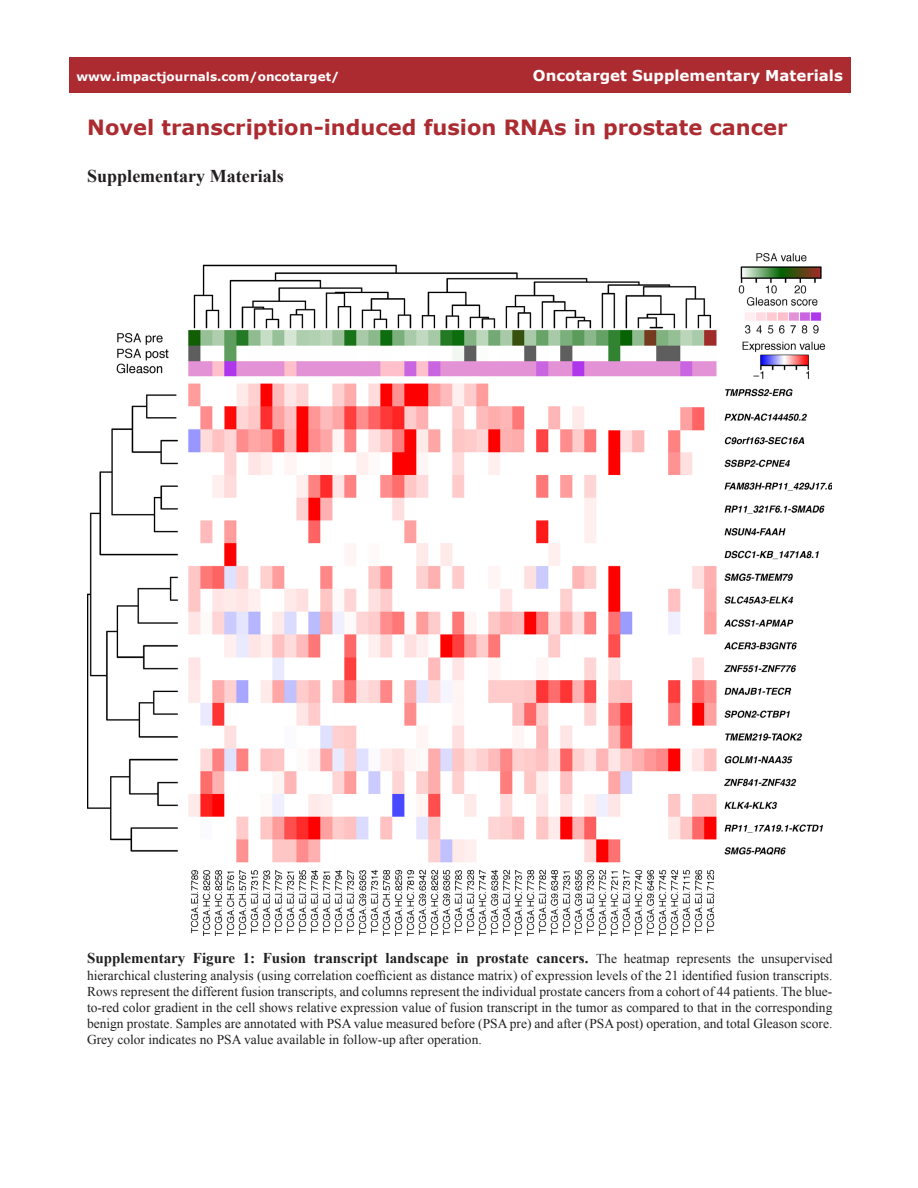
<style>
.page{position:relative;width:918px;height:1188px;background:#fff}
.page>*{position:absolute;margin:0;border:0;box-sizing:border-box;transform-origin:0 0}
.t1{font:700 21px "Verdana";color:#ac2b31}
.t2{font:700 18px "Times New Roman";color:#231f20}
.FigureText{font:700 15px "Times New Roman";color:#221f22}
.t3{font:700 15px "Verdana";color:#fff}
.FigureText-2{font:13.5px/16.2px "Times New Roman";color:#221f22;text-align:justify}
.t4{font:700 12px "Verdana";color:#fff}
.s1{font-weight:400;font-size:13.5px}
</style>
<div class="page">
<div style="left:69px;top:57px;width:781px;height:36px;background:#ac2b31"></div>
<img style="left:88px;top:254px;width:744px;height:682px">
<p class="t4" style="left:76px;top:68px;width:264px">www.impactjournals.com/oncotarget/</p>
<p class="t3" style="left:533px;top:65px;width:312px">Oncotarget Supplementary Materials</p>
<p class="t1" style="left:87px;top:112px;width:702px">Novel transcription-induced fusion RNAs in prostate cancer</p>
<p class="t2" style="left:87px;top:164px;width:198px">Supplementary Materials</p>
<p class="FigureText" style="left:87px;top:948px;width:747px">Supplementary Figure 1: Fusion transcript landscape in prostate cancers. <span class="s1">The heatmap represents the unsupervised</span></p>
<p class="FigureText-2" style="left:87px;top:967px;width:747px">hierarchical clustering analysis (using correlation coefficient as distance matrix) of expression levels of the 21 identified fusion transcripts.<br>Rows represent the different fusion transcripts, and columns represent the individual prostate cancers from a cohort of 44 patients. The blue&shy;to-red color gradient in the cell shows relative expression value of fusion transcript in the tumor as compared to that in the corresponding benign prostate. Samples are annotated with PSA value measured before (PSA pre) and after (PSA post) operation, and total Gleason score.<br>Grey color indicates no PSA value available in follow-up after operation.</p>
</div>
